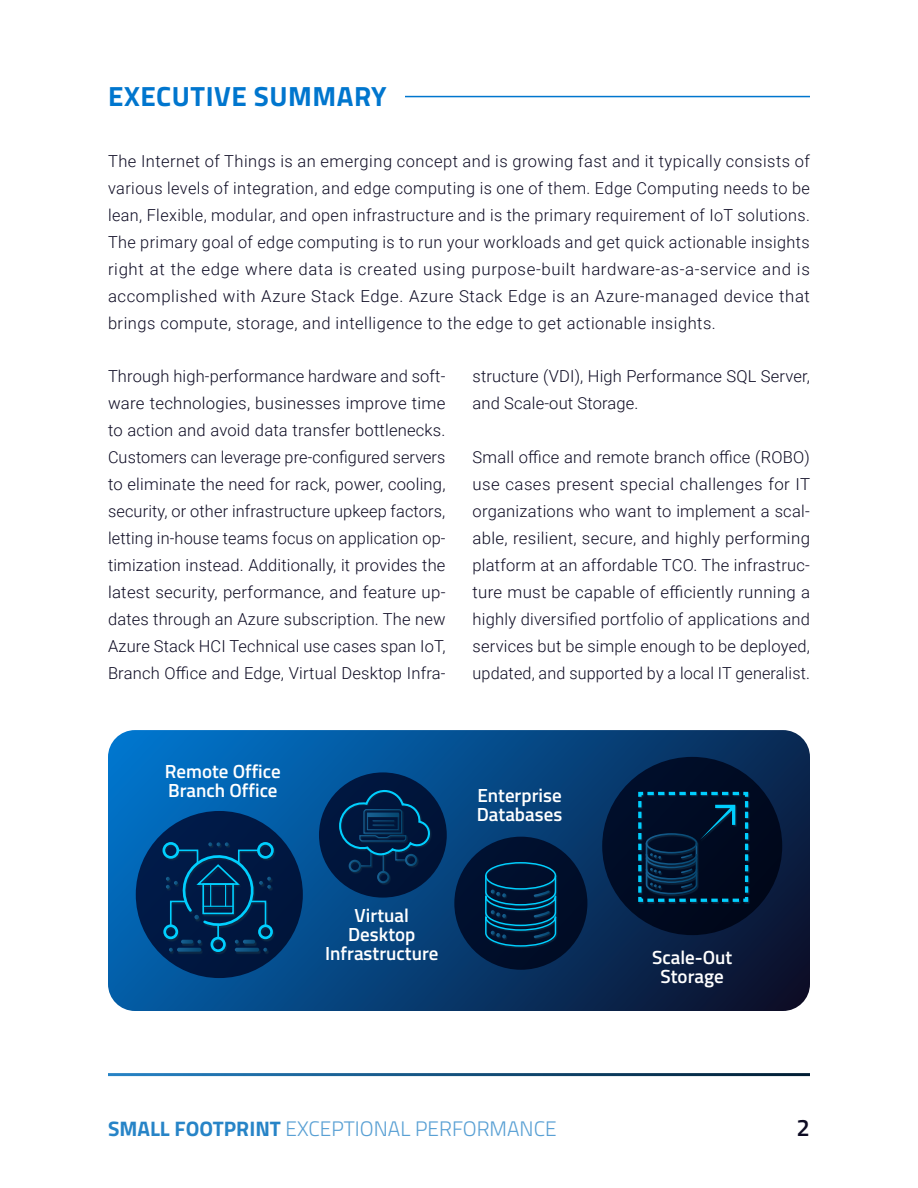
<style>
.page{position:relative;width:918px;height:1188px;background:#fff}
.page>*{position:absolute;margin:0;border:0;box-sizing:border-box;transform-origin:0 0}
.t1{font:700 27.75px "Titillium Web";letter-spacing:.02em;color:#0076ce}
.t2{font:600 24px "Titillium Web";color:#0d0b23}
.t3{font:300 21px "Titillium Web";color:#59a0d4}
.t4{font:600 19.05px/19px "Titillium Web";color:#fff}
.t5{font:300 16.5px/27px "Roboto";letter-spacing:.01em;color:#0d0b23;text-align:justify}
.s1{font-weight:700;color:#2784c7}
</style>
<div class="page">
<hr style="left:405px;top:96px;width:405px;height:1px;background:#0076ce">
<svg style="left:108px;top:730px;width:702px;height:281px;background:#07447d"></svg>
<div style="left:454px;top:837px;width:133px;height:133px;background:#000f2c;border-radius:50%"></div>
<div style="left:136px;top:811px;width:167px;height:167px;background:#001844;border-radius:50%"></div>
<div style="left:319px;top:772px;width:128px;height:126px;background:#00163c;border-radius:50%"></div>
<div style="left:602px;top:757px;width:180px;height:178px;background:#000b23;border-radius:50%"></div>
<div style="left:163px;top:843px;width:113px;height:111px;background:#112f47;opacity:.75"></div>
<div style="left:258px;top:924px;width:15px;height:15px;border:3px solid #00cfff;border-radius:50%"></div>
<div style="left:257px;top:842px;width:17px;height:17px;border:3px solid #00cfff;border-radius:50%"></div>
<div style="left:163px;top:924px;width:15px;height:15px;border:3px solid #00cfff;border-radius:50%"></div>
<div style="left:163px;top:842px;width:16px;height:17px;border:3px solid #00cfff;border-radius:50%"></div>
<svg style="left:166px;top:842px;width:105px;height:110px"></svg>
<div style="left:340px;top:790px;width:92px;height:95px;background:#112f47;opacity:.75"></div>
<div style="left:377px;top:871px;width:12px;height:12px;border:2px solid #fff;border-radius:50%"></div>
<svg style="left:338px;top:789px;width:94px;height:83px"></svg>
<svg style="left:367px;top:813px;width:31px;height:3px"></svg>
<div style="left:485px;top:863px;width:73px;height:86px;background:#112f47;opacity:.75"></div>
<svg style="left:485px;top:862px;width:72px;height:85px"></svg>
<svg style="left:638px;top:791px;width:111px;height:113px"></svg>
<h1 class="t1" style="left:108px;top:75px;width:280px">EXECUTIVE SUMMARY</h1>
<p class="t5" style="left:108px;top:147px;width:704px">The Internet of Things is an emerging concept and is growing fast and it typically consists of various levels of integration, and edge computing is one of them. Edge Computing needs to be lean, Flexible, modular, and open infrastructure and is the primary requirement of IoT solutions.<br>The primary goal of edge computing is to run your workloads and get quick actionable insights right at the edge where data is created using purpose-built hardware-as-a-service and is accomplished with Azure Stack Edge. Azure Stack Edge is an Azure-managed device that brings compute, storage, and intelligence to the edge to get actionable insights.</p>
<p class="t5" style="left:108px;top:362px;width:339px">Through high-performance hardware and soft&shy;ware technologies, businesses improve time to action and avoid data transfer bottlenecks.<br>Customers can leverage pre-configured servers to eliminate the need for rack, power, cooling, security, or other infrastructure upkeep factors, letting in-house teams focus on application op&shy;timization instead. Additionally, it provides the latest security, performance, and feature up&shy;dates through an Azure subscription. The new Azure Stack HCI Technical use cases span IoT, Branch Office and Edge, Virtual Desktop Infra-</p>
<p class="t5" style="left:472px;top:362px;width:339px">structure (VDI), High Performance SQL Server, and Scale-out Storage.</p>
<p class="t5" style="left:472px;top:443px;width:339px">Small office and remote branch office (ROBO) use cases present special challenges for IT organizations who want to implement a scal&shy;able, resilient, secure, and highly performing platform at an affordable TCO. The infrastruc&shy;ture must be capable of efficiently running a highly diversified portfolio of applications and services but be simple enough to be deployed, updated, and supported by a local IT generalist.</p>
<p class="t4" style="left:165px;top:760px;width:117px">Remote Office<br>Branch Office</p>
<p class="t4" style="left:325px;top:904px;width:115px;text-align:center">Virtual<br>Desktop<br>Infrastructure</p>
<p class="t4" style="left:477px;top:785px;width:87px">Enterprise<br>Databases</p>
<p class="t4" style="left:652px;top:947px;width:82px;text-align:center">Scale-Out<br>Storage</p>
<p class="t3" style="left:108px;top:1114px;width:450px"><span class="s1">SMALL FOOTPRINT</span> EXCEPTIONAL PERFORMANCE</p>
<h2 class="t2" style="left:797px;top:1110px;width:15px">2</h2>
</div>
